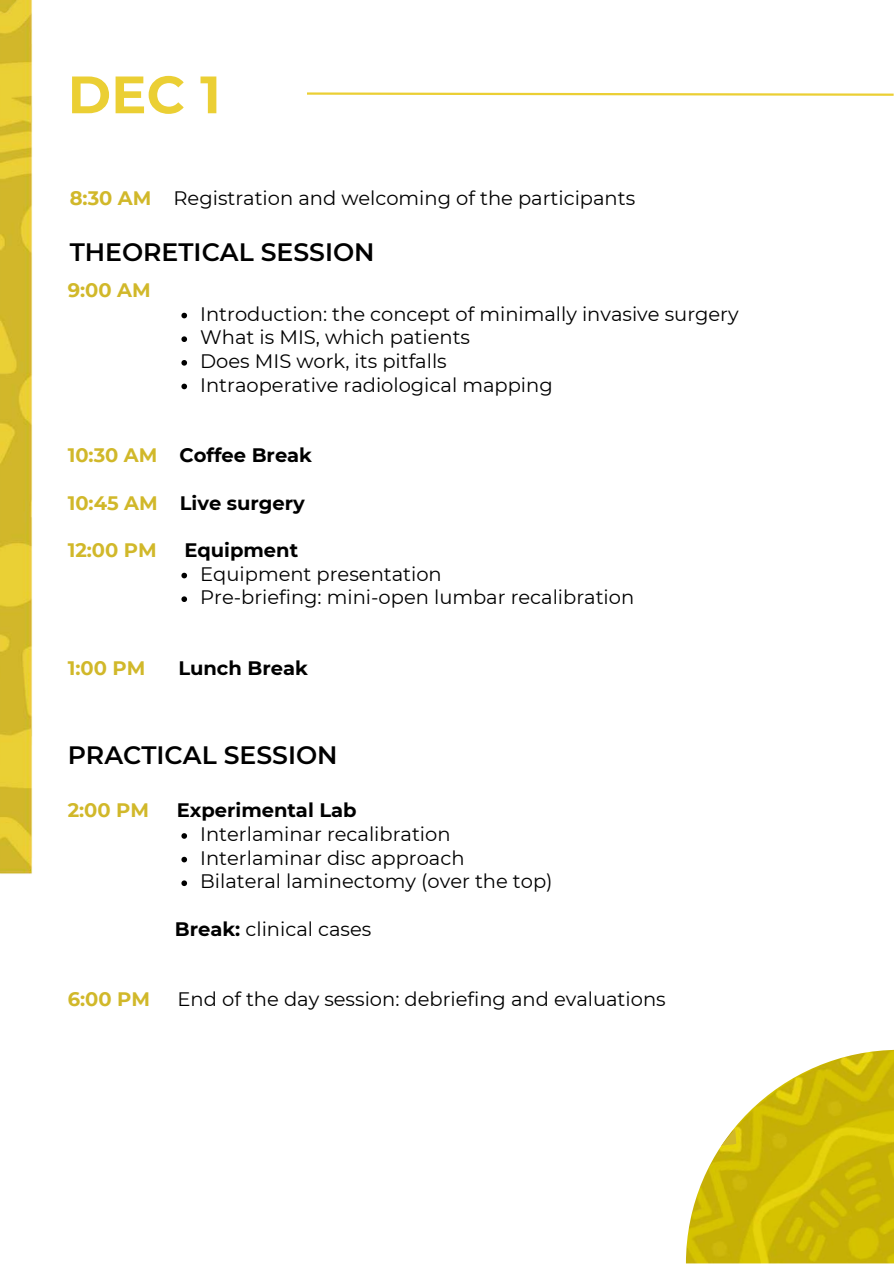
<style>
.page{position:relative;width:894px;height:1264px;background:#fff}
.page>*{position:absolute;margin:0;border:0;box-sizing:border-box;transform-origin:0 0}
.t1{font:700 52.5px "Montserrat";color:#ebcf34}
.t2{font:600 25.2px "Montserrat";color:#000}
.t3{font:19.5px/23.7px "Montserrat";color:#000}
.t4{font:700 19.5px "Montserrat";color:#000}
.t5{font:700 19.5px "Montserrat";color:#d1b82a}
.s1{font-weight:700;color:#d1b82a}
.s2{color:#d1b82a}
.s3{font-weight:700}
</style>
<div class="page">
<svg style="left:307px;top:92px;width:586px;height:4px"></svg>
<svg style="left:181px;top:313px;width:6px;height:5px"></svg>
<svg style="left:181px;top:336px;width:6px;height:6px"></svg>
<svg style="left:181px;top:360px;width:6px;height:5px"></svg>
<svg style="left:181px;top:383px;width:6px;height:6px"></svg>
<svg style="left:181px;top:572px;width:6px;height:6px"></svg>
<svg style="left:181px;top:596px;width:6px;height:6px"></svg>
<img style="left:0;top:0;width:33px;height:874px">
<svg style="left:181px;top:833px;width:6px;height:5px"></svg>
<svg style="left:181px;top:856px;width:6px;height:6px"></svg>
<svg style="left:181px;top:880px;width:6px;height:6px"></svg>
<img style="left:685px;top:1049px;width:208px;height:214px">
<svg style="left:720px;top:1128px;width:16px;height:17px"></svg>
<h1 class="t1" style="left:68px;top:62px;width:154px">DEC 1</h1>
<p class="t3" style="left:70px;top:186px;width:567px"><span class="s1">8:30 AM</span> Registration and welcoming of the participants</p>
<p class="t2" style="left:70px;top:237px;width:306px">THEORETICAL SESSION</p>
<p class="t5" style="left:68px;top:278px;width:84px">9:00 AM</p>
<p class="t3" style="left:200px;top:302px;width:539px">Introduction: the concept of minimally invasive surgery What is MIS, which patients<br>Does MIS work, its pitfalls<br>Intraoperative radiological mapping</p>
<p class="t4" style="left:68px;top:443px;width:246px"><span class="s2">10:30 AM</span> Coffee Break</p>
<p class="t4" style="left:68px;top:491px;width:239px"><span class="s2">10:45 AM</span> Live surgery</p>
<p class="t5" style="left:68px;top:538px;width:90px">12:00 PM</p>
<p class="t4" style="left:184px;top:538px;width:115px">Equipment</p>
<p class="t3" style="left:200px;top:561px;width:435px">Equipment presentation<br>Pre-briefing: mini-open lumbar recalibration</p>
<p class="t5" style="left:68px;top:656px;width:79px">1:00 PM</p>
<p class="t4" style="left:178px;top:656px;width:131px">Lunch Break</p>
<p class="t2" style="left:68px;top:739px;width:271px">PRACTICAL SESSION</p>
<p class="t5" style="left:68px;top:798px;width:83px">2:00 PM</p>
<p class="t4" style="left:177px;top:798px;width:181px">Experimental Lab</p>
<p class="t3" style="left:200px;top:822px;width:354px">Interlaminar recalibration<br>Interlaminar disc approach<br>Bilateral laminectomy (over the top)</p>
<p class="t3" style="left:175px;top:916px;width:198px"><span class="s3">Break:</span> clinical cases</p>
<p class="t5" style="left:68px;top:987px;width:84px">6:00 PM</p>
<p class="t3" style="left:177px;top:987px;width:489px">End of the day session: debriefing and evaluations</p>
</div>
